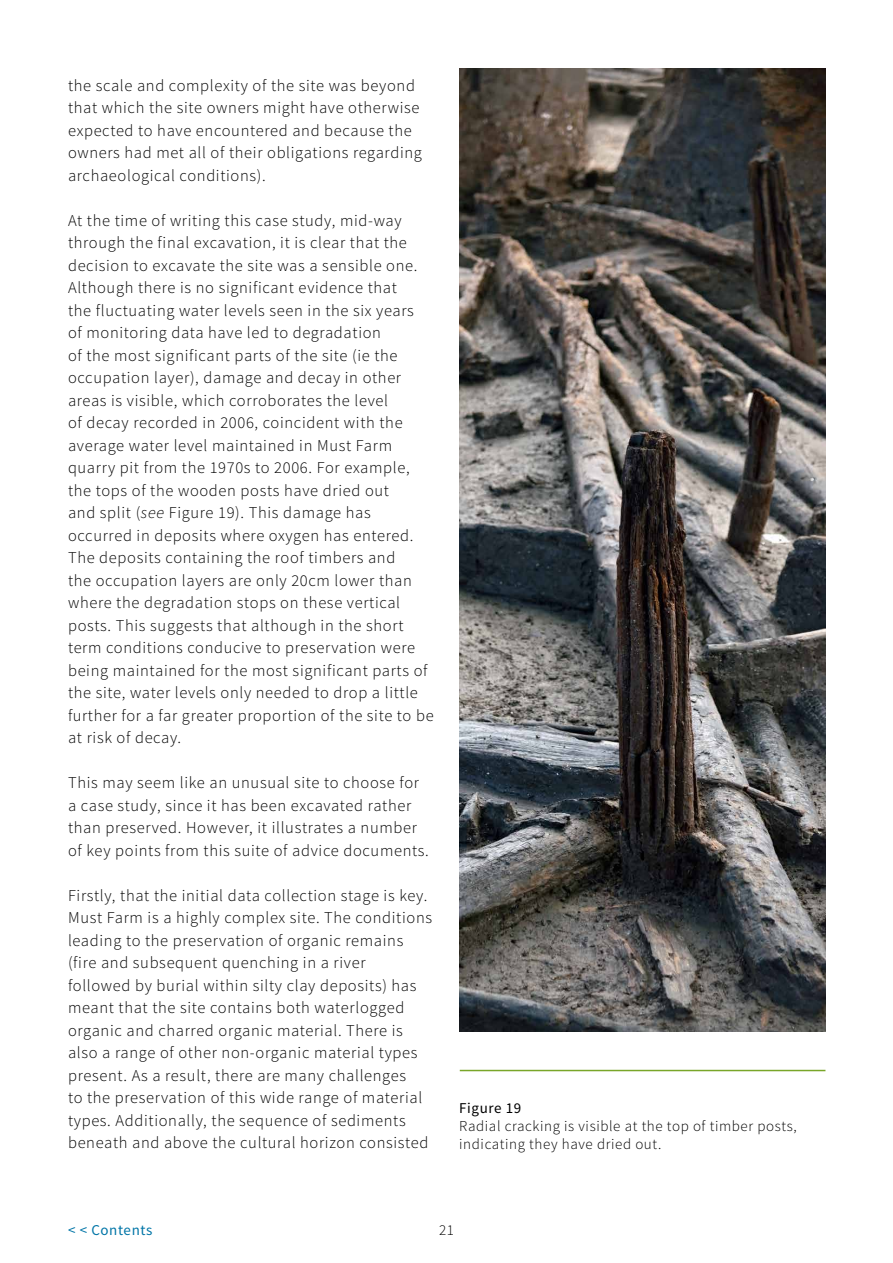
<style>
.page{position:relative;width:893px;height:1263px;background:#fff}
.page>*{position:absolute;margin:0;border:0;box-sizing:border-box;transform-origin:0 0}
.Body_text{font:300 16.5px/22.5px "Source Sans Pro";letter-spacing:.04em;color:#000}
.IMAGE_text{font:300 15px/18px "Source Sans Pro";letter-spacing:.04em;color:#000}
.t1{font:15px "Source Sans Pro";letter-spacing:.04em;color:#0075a7}
.IMAGE_heading{font:15px "Source Sans Pro";letter-spacing:.04em;color:#000}
.s1{font-style:italic}
</style>
<div class="page">
<hr style="left:460px;top:1070px;width:365px;height:1px;background:#79a629">
<img style="left:460px;top:68px;width:365px;height:963px">
<p class="Body_text" style="left:68px;top:74px;width:355px">the scale and complexity of the site was beyond that which the site owners might have otherwise expected to have encountered and because the owners had met all of their obligations regarding archaeological conditions).</p>
<p class="Body_text" style="left:68px;top:209px;width:367px">At the time of writing this case study, mid-way through the final excavation, it is clear that the decision to excavate the site was a sensible one.<br>Although there is no significant evidence that<br>the fluctuating water levels seen in the six years<br>of monitoring data have led to degradation<br>of the most significant parts of the site (ie the occupation layer), damage and decay in other areas is visible, which corroborates the level<br>of decay recorded in 2006, coincident with the average water level maintained in Must Farm quarry pit from the 1970s to 2006. For example, the tops of the wooden posts have dried out<br>and split (<span class="s1">see</span> Figure 19). This damage has occurred in deposits where oxygen has entered.<br>The deposits containing the roof timbers and<br>the occupation layers are only 20cm lower than where the degradation stops on these vertical posts. This suggests that although in the short term conditions conducive to preservation were being maintained for the most significant parts of the site, water levels only needed to drop a little further for a far greater proportion of the site to be at risk of decay.</p>
<p class="Body_text" style="left:68px;top:771px;width:362px">This may seem like an unusual site to choose for a case study, since it has been excavated rather than preserved. However, it illustrates a number of key points from this suite of advice documents.</p>
<p class="Body_text" style="left:68px;top:884px;width:366px">Firstly, that the initial data collection stage is key.<br>Must Farm is a highly complex site. The conditions leading to the preservation of organic remains (fire and subsequent quenching in a river followed by burial within silty clay deposits) has meant that the site contains both waterlogged organic and charred organic material. There is also a range of other non-organic material types present. As a result, there are many challenges<br>to the preservation of this wide range of material types. Additionally, the sequence of sediments beneath and above the cultural horizon consisted</p>
<p class="IMAGE_heading" style="left:459px;top:1099px;width:64px">Figure 19</p>
<p class="IMAGE_text" style="left:459px;top:1117px;width:339px">Radial cracking is visible at the top of timber posts, indicating they have dried out.</p>
<p class="t1" style="left:68px;top:1220px;width:86px">&lt; &lt; Contents</p>
<p class="IMAGE_text" style="left:439px;top:1221px;width:16px">21</p>
</div>
